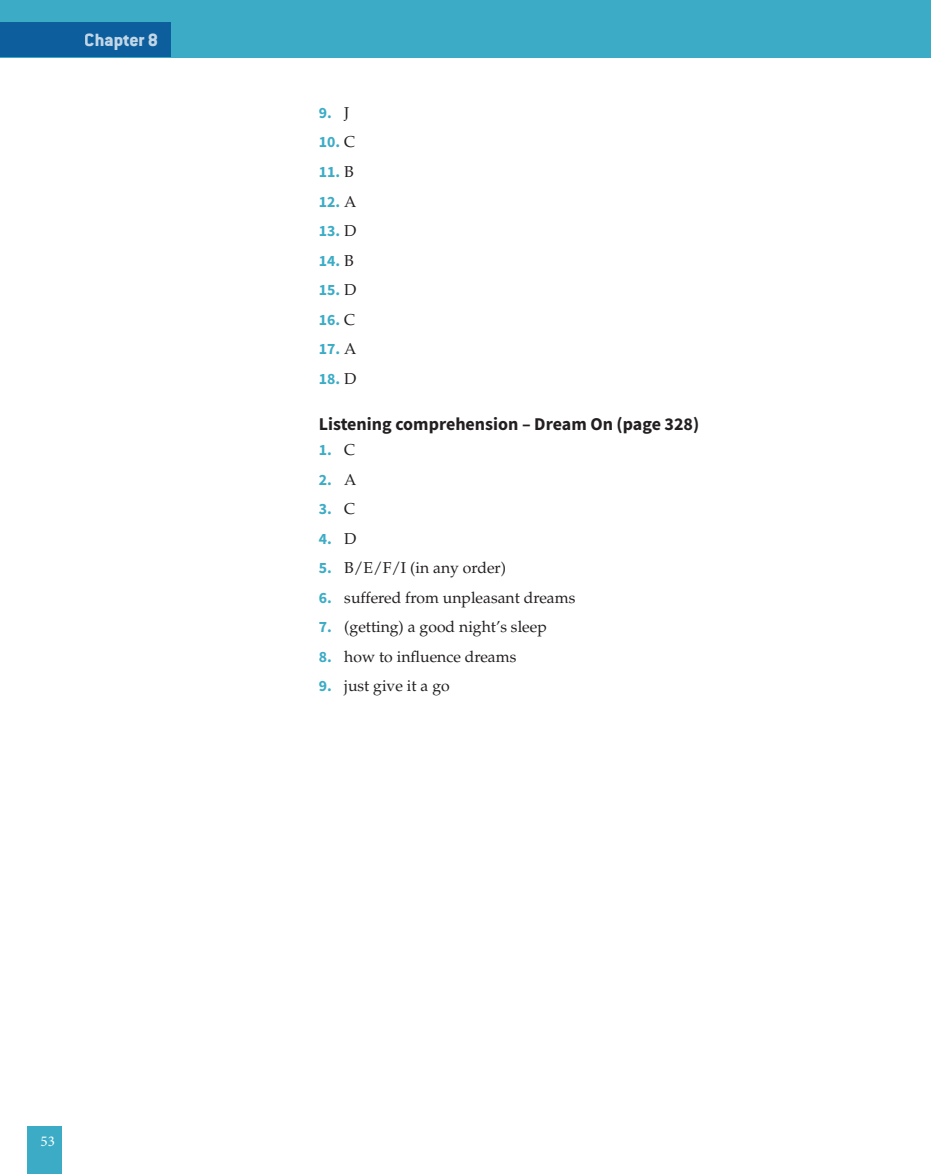
<style>
.page{position:relative;width:931px;height:1174px;background:#fff}
.page>*{position:absolute;margin:0;border:0;box-sizing:border-box;transform-origin:0 0}
.t1{font:800 19.5px "Conduit ITC Std";color:#fff}
.t2{font:700 18px "Source Sans Pro";color:#231f20}
.t3{font:15.75px "Palatino LT Std";color:#231f20}
.t4{font:700 15.75px "Source Sans Pro";color:#3cacc6}
.t5{font:15px "Minion Pro";color:#fff}
.s1{font-family:"Palatino LT Std";font-weight:400;color:#231f20}
.s2{font-family:"Source Sans Pro";font-weight:700;color:#3cacc6}
</style>
<div class="page">
<div style="left:0;top:0;width:931px;height:57px;background:#3cacc6"></div>
<div style="left:27px;top:1126px;width:34px;height:48px;background:#3cacc6"></div>
<div style="left:0;top:22px;width:171px;height:35px;background:#0d5e9d"></div>
<p class="t1" style="left:85px;top:28px;width:75px">Chapter 8</p>
<p class="t4" style="left:319px;top:102px;width:32px">9. <span class="s1">J</span></p>
<p class="t4" style="left:319px;top:132px;width:38px">10. <span class="s1">C</span></p>
<p class="t4" style="left:319px;top:161px;width:37px">11. <span class="s1">B</span></p>
<p class="t4" style="left:319px;top:191px;width:39px">12. <span class="s1">A</span></p>
<p class="t4" style="left:319px;top:220px;width:39px">13. <span class="s1">D</span></p>
<p class="t4" style="left:319px;top:250px;width:37px">14. <span class="s1">B</span></p>
<p class="t4" style="left:319px;top:279px;width:39px">15. <span class="s1">D</span></p>
<p class="t4" style="left:319px;top:309px;width:38px">16. <span class="s1">C</span></p>
<p class="t4" style="left:319px;top:338px;width:39px">17. <span class="s1">A</span></p>
<p class="t4" style="left:319px;top:368px;width:39px">18. <span class="s1">D</span></p>
<p class="t2" style="left:319px;top:412px;width:382px">Listening comprehension – Dream On (page 328)</p>
<p class="t4" style="left:319px;top:439px;width:38px">1. <span class="s1">C</span></p>
<p class="t4" style="left:319px;top:469px;width:39px">2. <span class="s1">A</span></p>
<p class="t4" style="left:319px;top:498px;width:38px">3. <span class="s1">C</span></p>
<p class="t4" style="left:319px;top:528px;width:39px">4. <span class="s1">D</span></p>
<p class="t3" style="left:319px;top:559px;width:189px"><span class="s2">5.</span> B/E/F/I (in any order)</p>
<p class="t3" style="left:319px;top:588px;width:258px"><span class="s2">6.</span> suffered from unpleasant dreams</p>
<p class="t3" style="left:319px;top:618px;width:229px"><span class="s2">7.</span> (getting) a good night’s sleep</p>
<p class="t3" style="left:319px;top:647px;width:199px"><span class="s2">8.</span> how to influence dreams</p>
<p class="t3" style="left:319px;top:677px;width:132px"><span class="s2">9.</span> just give it a go</p>
<p class="t5" style="left:40px;top:1131px;width:16px">53</p>
</div>
